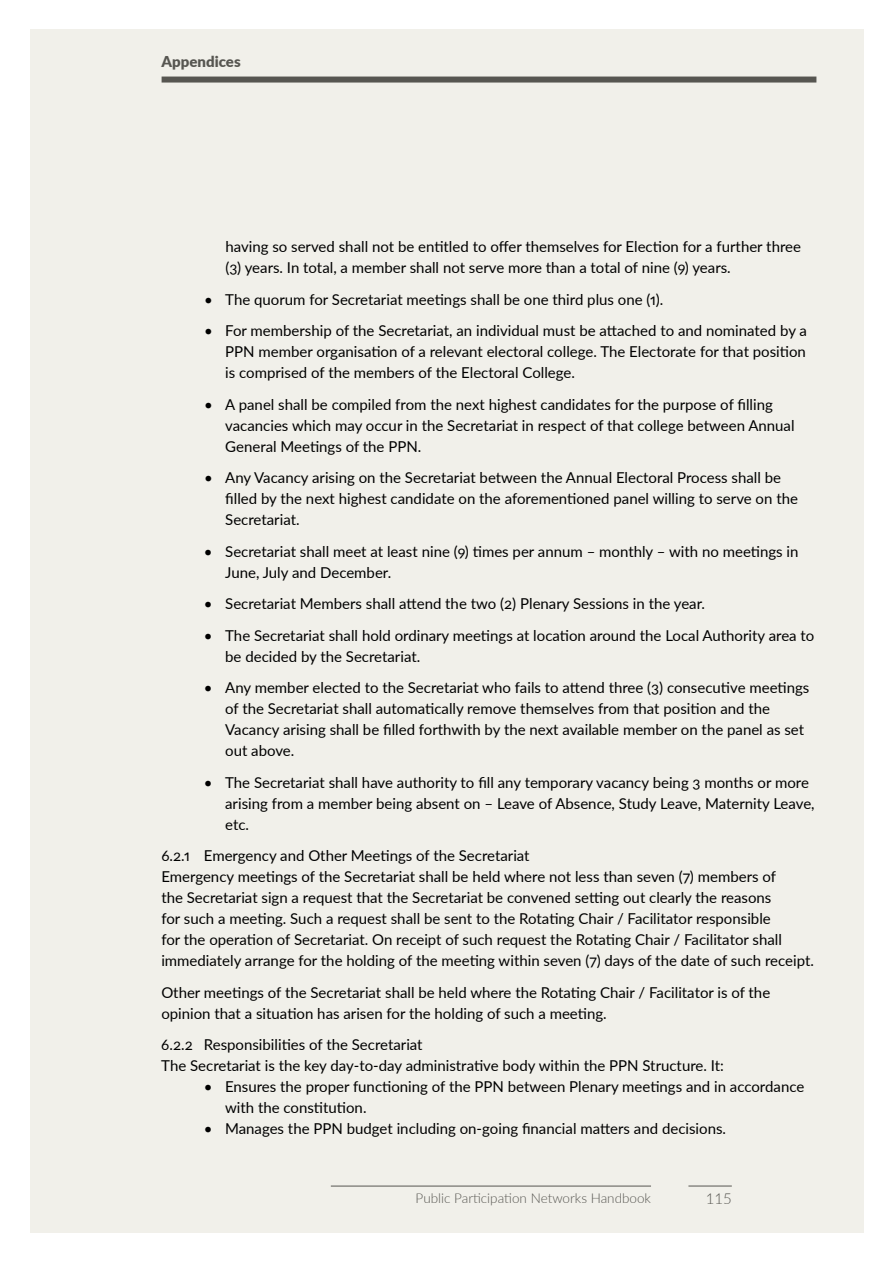
<style>
.page{position:relative;width:893px;height:1263px;background:#fff}
.page>*{position:absolute;margin:0;border:0;box-sizing:border-box;transform-origin:0 0}
.t1{font:15px/21px "Lato";color:#000}
.t2{font:900 15px "Lato";color:#575651}
.t3{font:300 15px "Lato";color:#575651}
.t4{font:300 13.5px "Lato";color:#575651}
</style>
<div class="page">
<div style="left:30px;top:30px;width:833px;height:1203px;background:#f1f0ea"></div>
<hr style="left:688px;top:1186px;width:44px;height:1px;background:#575651">
<hr style="left:331px;top:1186px;width:320px;height:1px;background:#575651">
<div style="left:162px;top:77px;width:654px;height:6px;background:#575651"></div>
<p class="t2" style="left:162px;top:51px;width:81px">Appendices</p>
<p class="t1" style="left:225px;top:235px;width:577px">having so served shall not be entitled to offer themselves for Election for a further three (3) years. In total, a member shall not serve more than a total of nine (9) years.</p>
<p class="t1" style="left:204px;top:288px;width:461px">• The quorum for Secretariat meetings shall be one third plus one (1).</p>
<p class="t1" style="left:225px;top:319px;width:583px;text-align:justify;text-indent:-21px">• For membership of the Secretariat, an individual must be attached to and nominated by a PPN member organisation of a relevant electoral college. The Electorate for that position is comprised of the members of the Electoral College.</p>
<p class="t1" style="left:225px;top:393px;width:571px;text-indent:-21px">• A panel shall be compiled from the next highest candidates for the purpose of filling vacancies which may occur in the Secretariat in respect of that college between Annual<br>General Meetings of the PPN.</p>
<p class="t1" style="left:225px;top:466px;width:574px;text-indent:-21px">• Any Vacancy arising on the Secretariat between the Annual Electoral Process shall be filled by the next highest candidate on the aforementioned panel willing to serve on the<br>Secretariat.</p>
<p class="t1" style="left:225px;top:540px;width:575px;text-indent:-21px">• Secretariat shall meet at least nine (9) times per annum – monthly – with no meetings in<br>June, July and December.</p>
<p class="t1" style="left:204px;top:592px;width:503px">• Secretariat Members shall attend the two (2) Plenary Sessions in the year.</p>
<p class="t1" style="left:225px;top:624px;width:591px;text-indent:-21px">• The Secretariat shall hold ordinary meetings at location around the Local Authority area to be decided by the Secretariat.</p>
<p class="t1" style="left:225px;top:676px;width:586px;text-indent:-21px">• Any member elected to the Secretariat who fails to attend three (3) consecutive meetings of the Secretariat shall automatically remove themselves from that position and the Vacancy arising shall be filled forthwith by the next available member on the panel as set out above.</p>
<p class="t1" style="left:225px;top:771px;width:591px;text-indent:-21px">• The Secretariat shall have authority to fill any temporary vacancy being 3 months or more arising from a member being absent on – Leave of Absence, Study Leave, Maternity Leave, etc.</p>
<p class="t1" style="left:161px;top:844px;width:654px">6.2.1 Emergency and Other Meetings of the Secretariat<br>Emergency meetings of the Secretariat shall be held where not less than seven (7) members of<br>the Secretariat sign a request that the Secretariat be convened setting out clearly the reasons<br>for such a meeting. Such a request shall be sent to the Rotating Chair / Facilitator responsible<br>for the operation of Secretariat. On receipt of such request the Rotating Chair / Facilitator shall immediately arrange for the holding of the meeting within seven (7) days of the date of such receipt.</p>
<p class="t1" style="left:161px;top:981px;width:610px">Other meetings of the Secretariat shall be held where the Rotating Chair / Facilitator is of the opinion that a situation has arisen for the holding of such a meeting.</p>
<p class="t1" style="left:161px;top:1033px;width:564px">6.2.2 Responsibilities of the Secretariat<br>The Secretariat is the key day-to-day administrative body within the PPN Structure. It:</p>
<p class="t1" style="left:225px;top:1075px;width:581px;text-indent:-21px">• Ensures the proper functioning of the PPN between Plenary meetings and in accordance with the constitution.</p>
<p class="t1" style="left:204px;top:1117px;width:524px">• Manages the PPN budget including on-going financial matters and decisions.</p>
<p class="t4" style="left:416px;top:1189px;width:237px">Public Participation Networks Handbook</p>
<p class="t3" style="left:706px;top:1188px;width:28px">115</p>
</div>
